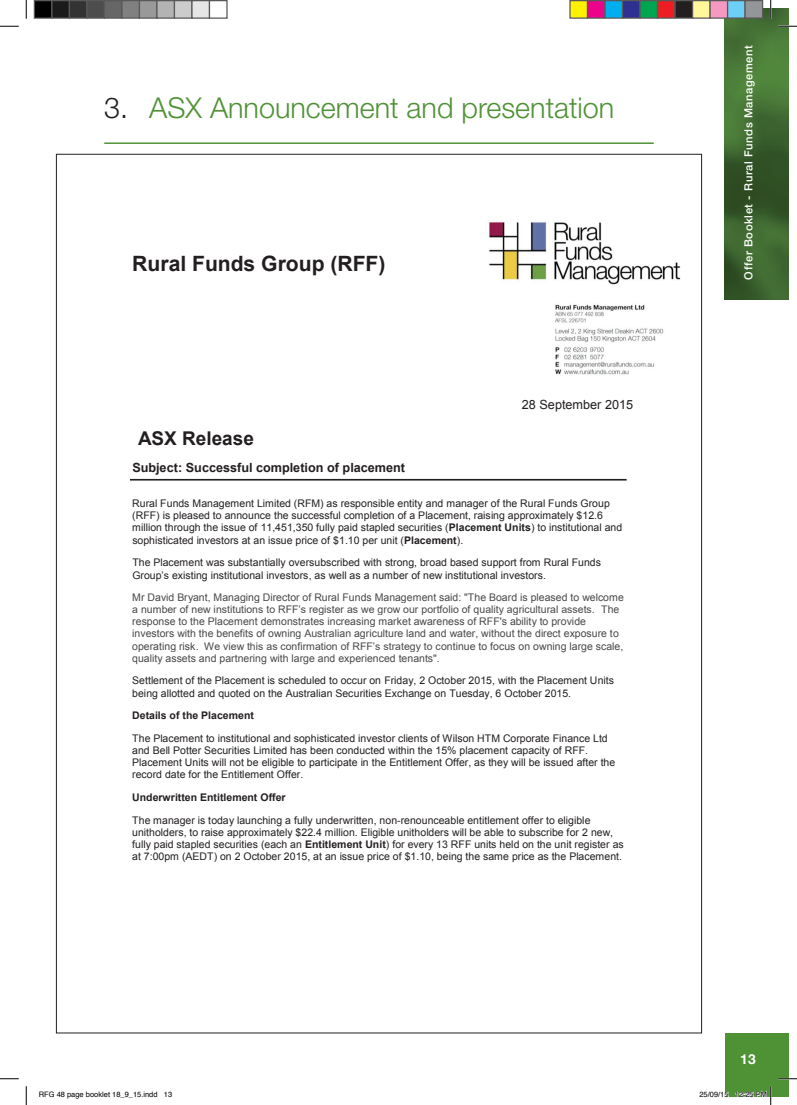
<style>
.page{position:relative;width:797px;height:1105px;background:#fff}
.page>*{position:absolute;margin:0;border:0;box-sizing:border-box;transform-origin:0 0}
.t1{font:300 28.75px "Helvetica Neue LT Std";color:#4f9236}
.t2{font:700 21.12px "Arial";color:#231f20}
.t3{font:700 19px "Arial";color:#231f20}
.t4{font:700 13.75px "Helvetica Neue";color:#fff}
.t5{font:700 12.62px "Arial";color:#231f20}
.t6{font:12.62px "Arial";letter-spacing:.005em;color:#231f20}
.t7{font:500 11.25px "Helvetica Neue LT Std";letter-spacing:.05em;color:#fff}
.t8{font:10.5px/12.1px "Arial";color:#231f20}
.t9{font:10.5px/12.1px "Arial";color:#474849}
.t10{font:700 10.5px "Arial";color:#231f20}
.t11{font:7.5px "Helvetica";color:#000}
.s1{color:#231f20}
.s2{font-weight:700}
.s3{font-style:inherit}
</style>
<div class="page">
<img style="left:724px;top:9px;width:64px;height:290px">
<div style="left:725px;top:1033px;width:63px;height:63px;background:#4f9236"></div>
<hr style="left:104px;top:142px;width:549px;height:2px;background:#4f9236">
<img style="left:488px;top:220px;width:193px;height:155px">
<hr style="left:130px;top:479px;width:496px;height:2px;background:#231f20">
<svg style="left:0;top:25px;width:19px;height:2px"></svg>
<svg style="left:778px;top:25px;width:19px;height:2px"></svg>
<svg style="left:0;top:1078px;width:19px;height:1px"></svg>
<svg style="left:778px;top:1078px;width:19px;height:1px"></svg>
<svg style="left:25px;top:0;width:2px;height:19px"></svg>
<svg style="left:25px;top:1086px;width:2px;height:19px"></svg>
<svg style="left:770px;top:0;width:1px;height:19px"></svg>
<div style="left:34px;top:1px;width:18px;height:17px;background:#000"></div>
<div style="left:34px;top:0;width:18px;height:19px;border:1px solid #595959"></div>
<div style="left:52px;top:1px;width:17px;height:17px;background:#1a1a1a"></div>
<div style="left:51px;top:0;width:19px;height:19px;border:1px solid #595959"></div>
<div style="left:69px;top:1px;width:18px;height:17px;background:#333"></div>
<div style="left:69px;top:0;width:19px;height:19px;border:1px solid #595959"></div>
<div style="left:87px;top:1px;width:17px;height:17px;background:#4d4d4d"></div>
<div style="left:86px;top:0;width:19px;height:19px;border:1px solid #595959"></div>
<div style="left:104px;top:1px;width:18px;height:17px;background:#666"></div>
<div style="left:104px;top:0;width:18px;height:19px;border:1px solid #595959"></div>
<div style="left:122px;top:1px;width:17px;height:17px;background:#808080"></div>
<div style="left:121px;top:0;width:19px;height:19px;border:1px solid #595959"></div>
<div style="left:139px;top:1px;width:18px;height:17px;background:#999"></div>
<div style="left:139px;top:0;width:19px;height:19px;border:1px solid #595959"></div>
<div style="left:157px;top:1px;width:17px;height:17px;background:#b3b3b3"></div>
<div style="left:156px;top:0;width:19px;height:19px;border:1px solid #595959"></div>
<div style="left:174px;top:1px;width:18px;height:17px;background:#ccc"></div>
<div style="left:174px;top:0;width:18px;height:19px;border:1px solid #595959"></div>
<div style="left:192px;top:1px;width:17px;height:17px;background:#e6e6e6"></div>
<div style="left:191px;top:0;width:19px;height:19px;border:1px solid #595959"></div>
<div style="left:209px;top:0;width:19px;height:19px;border:1px solid #595959"></div>
<div style="left:570px;top:1px;width:17px;height:17px;background:#fff101"></div>
<div style="left:569px;top:0;width:19px;height:19px;border:1px solid #595959"></div>
<div style="left:587px;top:1px;width:18px;height:17px;background:#ed028c"></div>
<div style="left:587px;top:0;width:18px;height:19px;border:1px solid #595959"></div>
<div style="left:605px;top:1px;width:17px;height:17px;background:#00aeef"></div>
<div style="left:604px;top:0;width:19px;height:19px;border:1px solid #595959"></div>
<div style="left:622px;top:1px;width:18px;height:17px;background:#2e3092"></div>
<div style="left:622px;top:0;width:18px;height:19px;border:1px solid #595959"></div>
<div style="left:640px;top:1px;width:17px;height:17px;background:#00a54f"></div>
<div style="left:639px;top:0;width:19px;height:19px;border:1px solid #595959"></div>
<div style="left:657px;top:1px;width:18px;height:17px;background:#ee1d23"></div>
<div style="left:657px;top:0;width:18px;height:19px;border:1px solid #595959"></div>
<div style="left:675px;top:1px;width:17px;height:17px;background:#231f20"></div>
<div style="left:674px;top:0;width:19px;height:19px;border:1px solid #595959"></div>
<div style="left:692px;top:1px;width:18px;height:17px;background:#fff79a"></div>
<div style="left:692px;top:0;width:18px;height:19px;border:1px solid #595959"></div>
<div style="left:710px;top:1px;width:17px;height:17px;background:#f499c2"></div>
<div style="left:709px;top:0;width:19px;height:19px;border:1px solid #595959"></div>
<div style="left:727px;top:1px;width:18px;height:17px;background:#6bcff6"></div>
<div style="left:727px;top:0;width:18px;height:19px;border:1px solid #595959"></div>
<div style="left:745px;top:1px;width:17px;height:17px;background:#939598"></div>
<div style="left:744px;top:0;width:19px;height:19px;border:1px solid #595959"></div>
<svg style="left:725px;top:1091px;width:4px;height:6px"></svg>
<svg style="left:735px;top:1086px;width:36px;height:19px"></svg>
<h1 class="t1" style="left:104px;top:90px;width:511px"><span class="s1">3.</span> ASX Announcement and presentation</h1>
<h2 class="t2" style="left:132px;top:250px;width:254px">Rural Funds Group (RFF)</h2>
<h3 class="t3" style="left:138px;top:426px;width:117px">ASX Release</h3>
<p class="t6" style="left:522px;top:397px;width:113px">28 September 2015</p>
<p class="t5" style="left:132px;top:459px;width:274px">Subject: Successful completion of placement</p>
<p class="t8" style="left:132px;top:498px;width:491px">Rural Funds Management Limited (RFM) as responsible entity and manager of the Rural Funds Group (RFF) is pleased to announce the successful completion of a Placement, raising approximately $12.6 million through the issue of 11,451,350 fully paid stapled securities (<span class="s2">Placement Units</span>) to institutional and sophisticated investors at an issue price of $1.10 per unit (<span class="s2">Placement</span>).</p>
<p class="t8" style="left:132px;top:557px;width:470px">The Placement was substantially oversubscribed with strong, broad based support from Rural Funds<br>Group<span class="s3">’s</span> existing institutional investors, as well as a number of new institutional investors.</p>
<p class="t9" style="left:132px;top:591px;width:493px">Mr David Bryant, Managing Director of Rural Funds Management said: "The Board is pleased to welcome <span class="s3">a number of new institutions to RFF’s register as we grow our portfolio of quality agricultural assets.</span> The response to the Placement demonstrates increasing market awareness of RFF's ability to provide investors with the benefits of owning Australian agriculture land and water, without the direct exposure to operating risk. <span class="s3">We view this as confirmation of RFF’s strategy to c</span>ontinue to focus on owning large scale, quality assets and partnering with large and experienced tenants".</p>
<p class="t8" style="left:132px;top:675px;width:483px">Settlement of the Placement is scheduled to occur on Friday, 2 October 2015, with the Placement Units being allotted and quoted on the Australian Securities Exchange on Tuesday, 6 October 2015.</p>
<p class="t10" style="left:132px;top:708px;width:123px">Details of the Placement</p>
<p class="t8" style="left:132px;top:732px;width:484px">The Placement to institutional and sophisticated investor clients of Wilson HTM Corporate Finance Ltd and Bell Potter Securities Limited has been conducted within the 15% placement capacity of RFF.<br>Placement Units will not be eligible to participate in the Entitlement Offer, as they will be issued after the record date for the Entitlement Offer.</p>
<p class="t10" style="left:132px;top:790px;width:155px">Underwritten Entitlement Offer</p>
<p class="t8" style="left:132px;top:814px;width:493px">The manager is today launching a fully underwritten, non-renounceable entitlement offer to eligible unitholders, to raise approximately $22.4 million. Eligible unitholders will be able to subscribe for 2 new, fully paid stapled securities (each an <span class="s2">Entitlement Unit</span>) for every 13 RFF units held on the unit register as at 7:00pm (AEDT) on 2 October 2015, at an issue price of $1.10, being the same price as the Placement.</p>
<p class="t7" style="left:741px;top:280px;width:236px;rotate:-90deg">Offer Booklet - Rural Funds Management</p>
<h3 class="t4" style="left:740px;top:1051px;width:17px">13</h3>
<p class="t11" style="left:39px;top:1089px;width:135px">RFG 48 page booklet 18_9_15.indd 13</p>
<p class="t11" style="left:699px;top:1089px;width:69px">25/09/15 12:25 PM</p>
</div>
